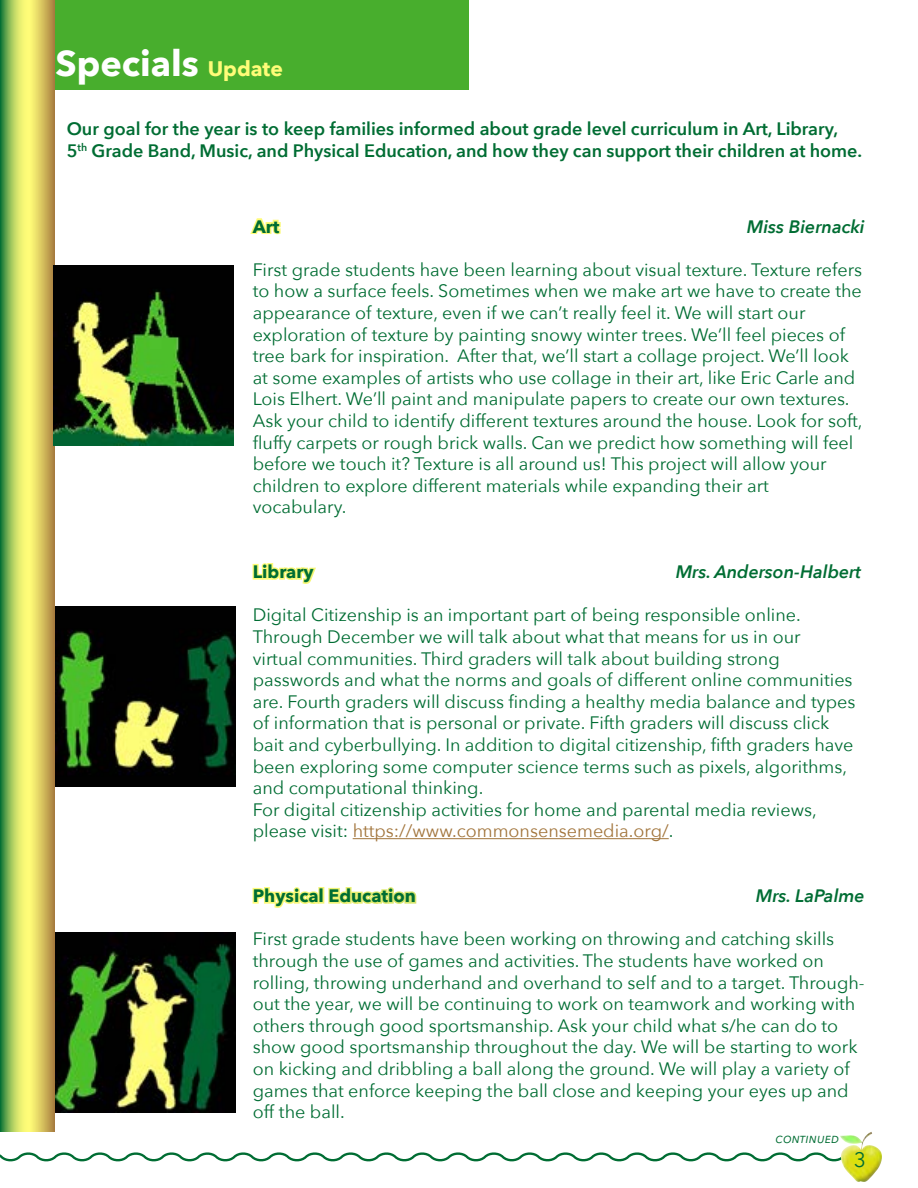
<style>
.page{position:relative;width:918px;height:1188px;background:#fff}
.page>*{position:absolute;margin:0;border:0;box-sizing:border-box;transform-origin:0 0}
.t1{font:700 36px "Avenir Next";color:#fff}
.t2{font:21px "Avenir Next";color:#006d33}
.t3{font:18px/21.6px "Avenir Next";color:#006d33}
.t4{font:600 18px/21.6px "Avenir Next";color:#006d33}
.t5{font:italic 600 18px "Avenir Next";color:#006d33}
.t6{font:700 18px "Avenir Next";color:#006d33}
.t7{font:italic 13.5px "Avenir Next";color:#006d33}
.s1{font-size:21px;color:#fffc78}
.s2{color:#a2753c}
</style>
<div class="page">
<svg style="left:0;top:1149px;width:846px;height:16px"></svg>
<img style="left:840px;top:1132px;width:30px;height:12px">
<hr style="left:353px;top:838px;width:316px;height:1px;background:#a2753c">
<svg style="left:250px;top:218px;width:31px;height:17px"></svg>
<svg style="left:252px;top:563px;width:64px;height:21px"></svg>
<svg style="left:252px;top:887px;width:66px;height:21px"></svg>
<svg style="left:328px;top:887px;width:89px;height:17px"></svg>
<div style="left:1px;top:0;width:468px;height:89px;background:#48ae2d"></div>
<svg style="left:0;top:0;width:55px;height:1132px;background:#b8c55e"></svg>
<img style="left:54px;top:265px;width:180px;height:180px">
<img style="left:55px;top:606px;width:180px;height:180px">
<img style="left:55px;top:933px;width:180px;height:180px">
<h1 class="t1" style="left:56px;top:32px;width:229px">Specials <span class="s1">Update</span></h1>
<p class="t4" style="left:67px;top:117px;width:797px">Our goal for the year is to keep families informed about grade level curriculum in Art, Library,<br>5<sup>th</sup> Grade Band, Music, and Physical Education, and how they can support their children at home.</p>
<p class="t6" style="left:253px;top:211px;width:28px">Art</p>
<p class="t5" style="left:747px;top:211px;width:119px">Miss Biernacki</p>
<p class="t3" style="left:253px;top:258px;width:611px">First grade students have been learning about visual texture. Texture refers to how a surface feels. Sometimes when we make art we have to create the appearance of texture, even if we can’t really feel it. We will start our exploration of texture by painting snowy winter trees. We’ll feel pieces of tree bark for inspiration. After that, we’ll start a collage project. We’ll look at some examples of artists who use collage in their art, like Eric Carle and Lois Elhert. We’ll paint and manipulate papers to create our own textures.<br>Ask your child to identify different textures around the house. Look for soft, fluffy carpets or rough brick walls. Can we predict how something will feel before we touch it? Texture is all around us! This project will allow your children to explore different materials while expanding their art vocabulary.</p>
<p class="t6" style="left:253px;top:556px;width:63px">Library</p>
<p class="t5" style="left:676px;top:556px;width:187px">Mrs. Anderson-Halbert</p>
<p class="t3" style="left:253px;top:604px;width:604px">Digital Citizenship is an important part of being responsible online.<br>Through December we will talk about what that means for us in our<br>virtual communities. Third graders will talk about building strong passwords and what the norms and goals of different online communities are. Fourth graders will discuss finding a healthy media balance and types of information that is personal or private. Fifth graders will discuss click bait and cyberbullying. In addition to digital citizenship, fifth graders have been exploring some computer science terms such as pixels, algorithms, and computational thinking.<br>For digital citizenship activities for home and parental media reviews, please visit: <span class="s2">https://www.commonsensemedia.org/</span>.</p>
<p class="t6" style="left:253px;top:880px;width:165px">Physical Education</p>
<p class="t5" style="left:756px;top:880px;width:110px">Mrs. LaPalme</p>
<p class="t3" style="left:253px;top:928px;width:613px">First grade students have been working on throwing and catching skills through the use of games and activities. The students have worked on rolling, throwing underhand and overhand to self and to a target. Through&shy;out the year, we will be continuing to work on teamwork and working with others through good sportsmanship. Ask your child what s/he can do to show good sportsmanship throughout the day. We will be starting to work on kicking and dribbling a ball along the ground. We will play a variety of games that enforce keeping the ball close and keeping your eyes up and off the ball.</p>
<p class="t7" style="left:776px;top:1127px;width:65px">continued</p>
<p class="t2" style="left:854px;top:1142px;width:14px">3</p>
</div>
